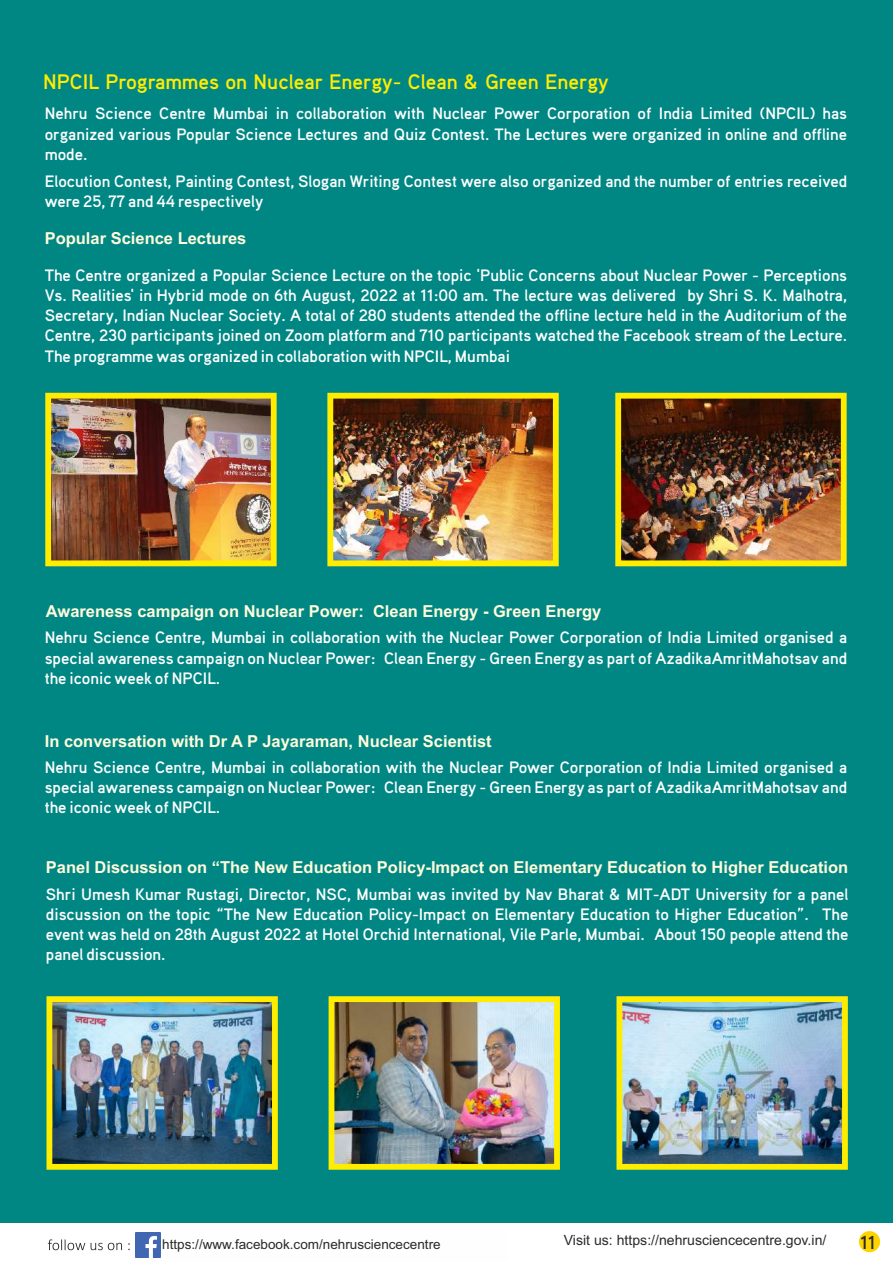
<style>
.page{position:relative;width:893px;height:1263px;background:#fff}
.page>*{position:absolute;margin:0;border:0;box-sizing:border-box;transform-origin:0 0}
.t1{font:700 21px "Aaux Pro";color:#ffed00}
.t2{font:700 18.75px "Aaux Pro";color:#2b2a29}
.t3{font:700 16.5px/20.1px "Aaux Pro";color:#fefefe;text-align:justify}
.t4{font:700 16.5px "Arial";color:#fffbdb}
.t5{font:14.1px "Arial";color:#2b2a29}
.t6{font:13.5px "Arial";color:#2b2a29}
</style>
<div class="page">
<div style="left:0;top:0;width:893px;height:1222px;background:#008784"></div>
<img style="left:45px;top:393px;width:232px;height:173px">
<img style="left:327px;top:393px;width:232px;height:173px">
<img style="left:615px;top:393px;width:232px;height:173px">
<img style="left:46px;top:996px;width:232px;height:174px">
<img style="left:329px;top:996px;width:231px;height:174px">
<img style="left:616px;top:996px;width:232px;height:174px">
<div style="left:859px;top:1231px;width:21px;height:21px;background:#fdd300;border-radius:50%"></div>
<svg style="left:48px;top:1239px;width:82px;height:11px"></svg>
<img style="left:135px;top:1232px;width:25px;height:25px">
<p class="t1" style="left:43px;top:69px;width:567px">NPCIL Programmes on Nuclear Energy- Clean &amp; Green Energy</p>
<p class="t3" style="left:45px;top:103px;width:804px;line-height:20.5px">Nehru Science Centre Mumbai in collaboration with Nuclear Power Corporation of India Limited (NPCIL) has organized various Popular Science Lectures and Quiz Contest. The Lectures were organized in online and offline mode.</p>
<p class="t3" style="left:45px;top:171px;width:804px">Elocution Contest, Painting Contest, Slogan Writing Contest were also organized and the number of entries received were 25, 77 and 44 respectively</p>
<p class="t4" style="left:45px;top:232px;width:203px">Popular Science Lectures</p>
<p class="t3" style="left:45px;top:265px;width:804px">The Centre organized a Popular Science Lecture on the topic 'Public Concerns about Nuclear Power - Perceptions Vs. Realities' in Hybrid mode on 6th August, 2022 at 11:00 am. The lecture was delivered by Shri S. K. Malhotra, Secretary, Indian Nuclear Society. A total of 280 students attended the offline lecture held in the Auditorium of the Centre, 230 participants joined on Zoom platform and 710 participants watched the Facebook stream of the Lecture.<br>The programme was organized in collaboration with NPCIL, Mumbai</p>
<p class="t4" style="left:46px;top:605px;width:557px">Awareness campaign on Nuclear Power: Clean Energy - Green Energy</p>
<p class="t3" style="left:45px;top:627px;width:804px">Nehru Science Centre, Mumbai in collaboration with the Nuclear Power Corporation of India Limited organised a special awareness campaign on Nuclear Power: Clean Energy - Green Energy as part of AzadikaAmritMahotsav and the iconic week of NPCIL.</p>
<p class="t4" style="left:45px;top:734px;width:448px">In conversation with Dr A P Jayaraman, Nuclear Scientist</p>
<p class="t3" style="left:45px;top:756px;width:804px">Nehru Science Centre, Mumbai in collaboration with the Nuclear Power Corporation of India Limited organised a special awareness campaign on Nuclear Power: Clean Energy - Green Energy as part of AzadikaAmritMahotsav and the iconic week of NPCIL.</p>
<p class="t4" style="left:46px;top:861px;width:804px">Panel Discussion on “The New Education Policy-Impact on Elementary Education to Higher Education</p>
<p class="t3" style="left:46px;top:883px;width:804px">Shri Umesh Kumar Rustagi, Director, NSC, Mumbai was invited by Nav Bharat &amp; MIT-ADT University for a panel discussion on the topic “The New Education Policy-Impact on Elementary Education to Higher Education”. The event was held on 28th August 2022 at Hotel Orchid International, Vile Parle, Mumbai. About 150 people attend the panel discussion.</p>
<p class="t6" style="left:162px;top:1239px;width:280px">https://www.facebook.com/nehrusciencecentre</p>
<p class="t5" style="left:564px;top:1235px;width:264px">Visit us: https://nehrusciencecentre.gov.in/</p>
<p class="t2" style="left:860px;top:1230px;width:17px">11</p>
</div>
